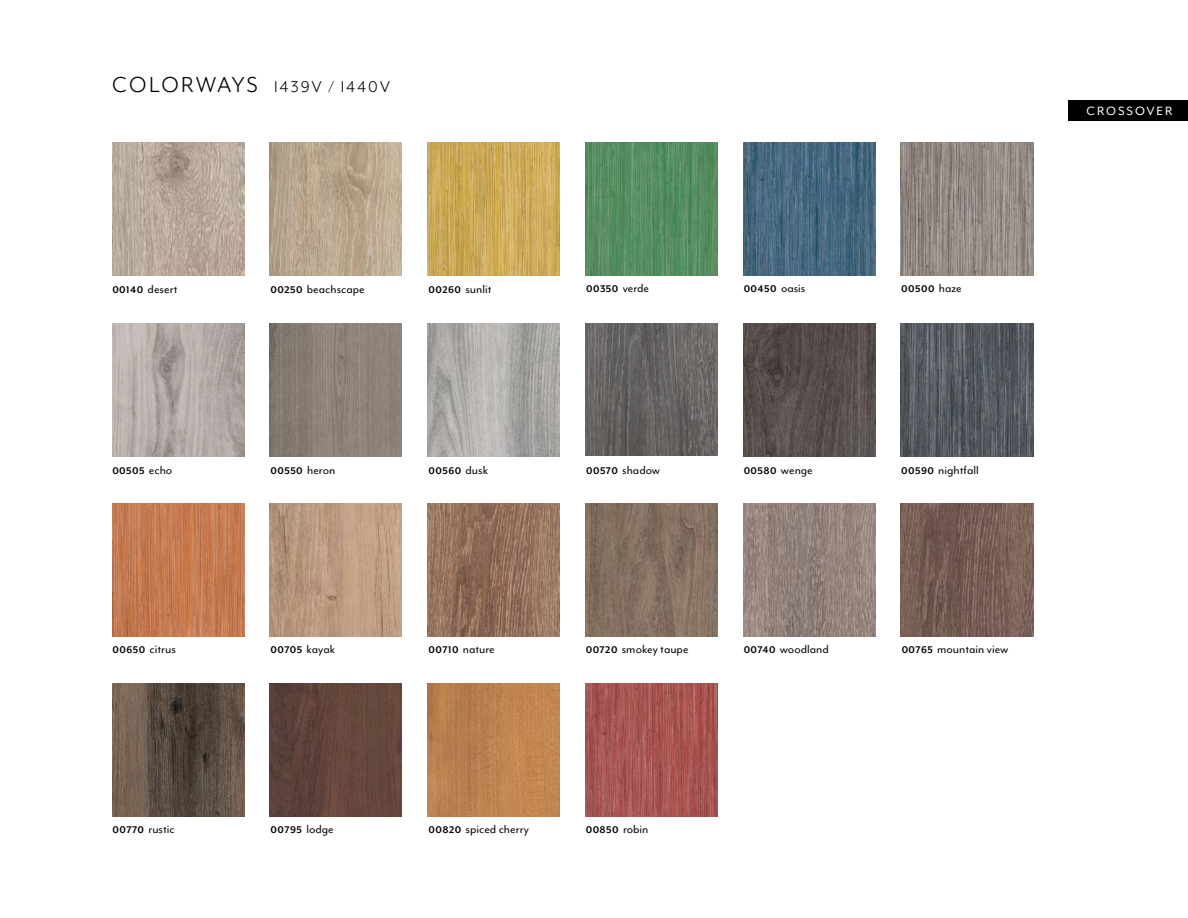
<style>
.page{position:relative;width:1188px;height:918px;background:#fff}
.page>*{position:absolute;margin:0;border:0;box-sizing:border-box;transform-origin:0 0}
.t1{font:18px "Mr Eaves Mod OT";letter-spacing:.1em;color:#000}
.t2{font:13.8px "Mr Eaves Mod OT";letter-spacing:.14em;color:#fff}
.t3{font:13.5px "Mr Eaves Mod OT";color:#000}
.t4{font:700 11.1px "Mr Eaves Mod OT";letter-spacing:.04em;color:#000}
.s1{font-size:24.9px}
.s2{font-weight:700;font-size:11.1px}
.s3{font-weight:400;font-size:13.5px}
</style>
<div class="page">
<div style="left:1069px;top:100px;width:119px;height:21px;background:#000"></div>
<img style="left:112px;top:143px;width:132px;height:132px">
<img style="left:112px;top:323px;width:132px;height:133px">
<img style="left:112px;top:503px;width:132px;height:133px">
<img style="left:112px;top:684px;width:132px;height:133px">
<img style="left:270px;top:143px;width:132px;height:132px">
<img style="left:270px;top:323px;width:132px;height:133px">
<img style="left:270px;top:503px;width:132px;height:133px">
<img style="left:270px;top:684px;width:132px;height:133px">
<img style="left:427px;top:143px;width:132px;height:132px">
<img style="left:427px;top:323px;width:132px;height:133px">
<img style="left:427px;top:503px;width:132px;height:133px">
<img style="left:427px;top:684px;width:132px;height:133px">
<img style="left:586px;top:143px;width:132px;height:132px">
<img style="left:586px;top:323px;width:132px;height:133px">
<img style="left:586px;top:503px;width:132px;height:133px">
<img style="left:586px;top:684px;width:132px;height:133px">
<img style="left:743px;top:143px;width:132px;height:132px">
<img style="left:743px;top:323px;width:132px;height:133px">
<img style="left:743px;top:503px;width:132px;height:133px">
<img style="left:901px;top:143px;width:132px;height:132px">
<img style="left:901px;top:323px;width:132px;height:133px">
<img style="left:901px;top:503px;width:132px;height:133px">
<h1 class="t1" style="left:112px;top:77px;width:279px"><span class="s1">COLORWAYS</span> I439V / I440V</h1>
<p class="t2" style="left:1087px;top:104px;width:87px">CROSSOVER</p>
<p class="t3" style="left:112px;top:282px;width:67px"><span class="s2">00140</span> desert</p>
<p class="t3" style="left:271px;top:282px;width:96px"><span class="s2">00250</span> beachscape</p>
<p class="t3" style="left:429px;top:282px;width:64px"><span class="s2">00260</span> sunlit</p>
<p class="t4" style="left:586px;top:282px;width:65px">00350 <span class="s3">verde</span></p>
<p class="t4" style="left:744px;top:282px;width:63px">00450 <span class="s3">oasis</span></p>
<p class="t4" style="left:901px;top:282px;width:62px">00500 <span class="s3">haze</span></p>
<p class="t4" style="left:112px;top:464px;width:61px">00505 <span class="s3">echo</span></p>
<p class="t4" style="left:271px;top:464px;width:66px">00550 <span class="s3">heron</span></p>
<p class="t4" style="left:429px;top:464px;width:61px">00560 <span class="s3">dusk</span></p>
<p class="t3" style="left:586px;top:462px;width:76px"><span class="s2">00570</span> shadow</p>
<p class="t4" style="left:744px;top:464px;width:71px">00580 <span class="s3">wenge</span></p>
<p class="t3" style="left:901px;top:462px;width:79px"><span class="s2">00590</span> nightfall</p>
<p class="t3" style="left:113px;top:641px;width:65px"><span class="s2">00650</span> citrus</p>
<p class="t4" style="left:271px;top:643px;width:66px">00705 <span class="s3">kayak</span></p>
<p class="t3" style="left:429px;top:641px;width:68px"><span class="s2">00710</span> nature</p>
<p class="t3" style="left:586px;top:641px;width:104px"><span class="s2">00720</span> smokey taupe</p>
<p class="t3" style="left:744px;top:641px;width:87px"><span class="s2">00740</span> woodland</p>
<p class="t3" style="left:902px;top:641px;width:108px"><span class="s2">00765</span> mountain view</p>
<p class="t3" style="left:113px;top:822px;width:64px"><span class="s2">00770</span> rustic</p>
<p class="t4" style="left:271px;top:823px;width:65px">00795 <span class="s3">lodge</span></p>
<p class="t3" style="left:429px;top:822px;width:102px"><span class="s2">00820</span> spiced cherry</p>
<p class="t4" style="left:586px;top:823px;width:64px">00850 <span class="s3">robin</span></p>
</div>
